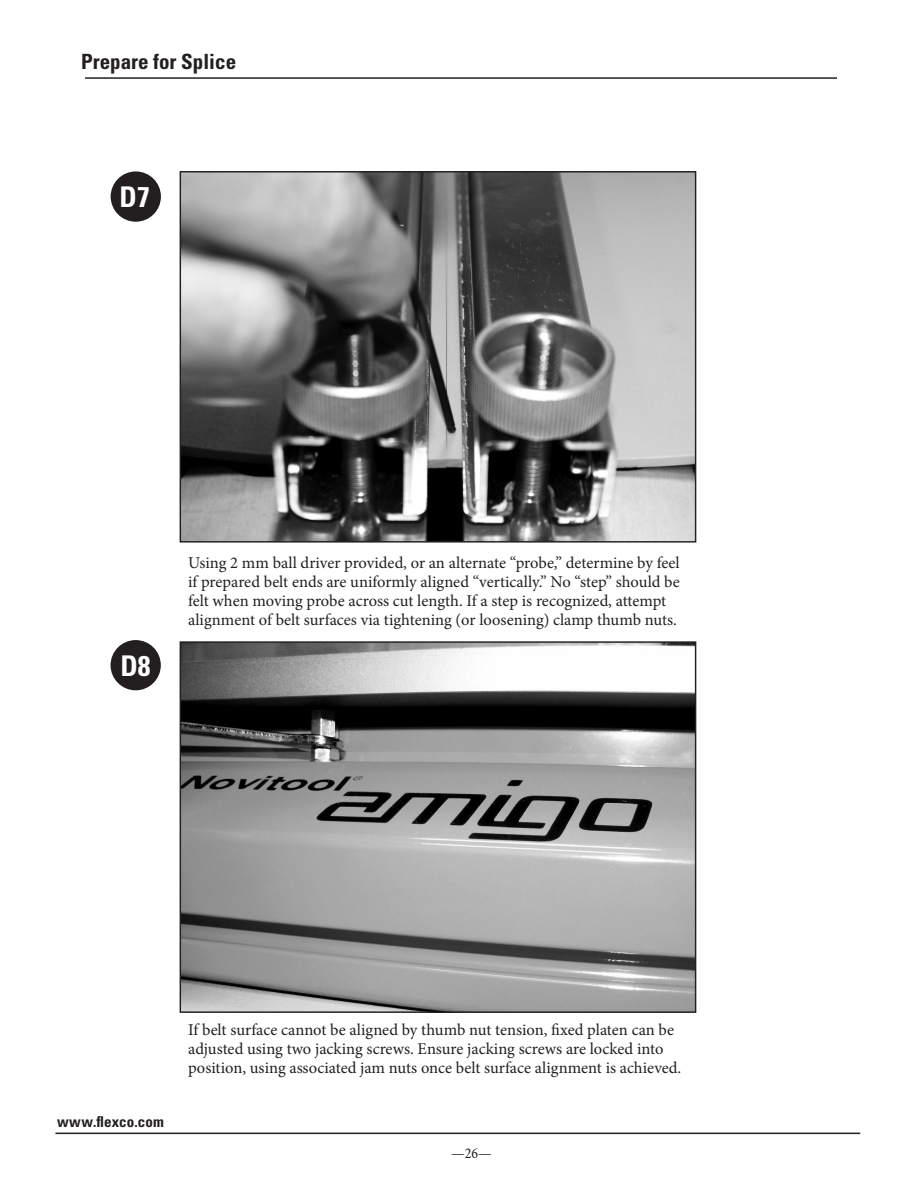
<style>
.page{position:relative;width:918px;height:1188px;background:#fff}
.page>*{position:absolute;margin:0;border:0;box-sizing:border-box;transform-origin:0 0}
.note_standalone{font:700 condensed 28.5px "Univers LT Std";color:#fff}
.SpreadHdr{font:700 condensed 21px "Univers LT Std";color:#231f20}
.bodycopy{font:16.5px/18.9px "Minion Pro";color:#231f20}
.t1{font:700 condensed 15px "Univers LT Std";letter-spacing:.01em;color:#231f20}
.t2{font:condensed 15px "Minion Pro";color:#231f20}
</style>
<div class="page">
<hr style="left:55px;top:1133px;width:805px;height:1px;background:#231f20">
<hr style="left:85px;top:77px;width:752px;height:2px;background:#231f20">
<div style="left:111px;top:640px;width:50px;height:50px;background:#231f20;border-radius:50%"></div>
<div style="left:111px;top:171px;width:50px;height:51px;background:#231f20;border-radius:50%"></div>
<img style="left:182px;top:173px;width:512px;height:368px">
<img style="left:182px;top:643px;width:512px;height:368px">
<p class="SpreadHdr" style="left:81px;top:49px;width:157px">Prepare for Splice</p>
<p class="note_standalone" style="left:120px;top:179px;width:32px">D7</p>
<p class="note_standalone" style="left:121px;top:648px;width:32px">D8</p>
<p class="bodycopy" style="left:188px;top:554px;width:493px">Using 2 mm ball driver provided, or an alternate “probe,” determine by feel if prepared belt ends are uniformly aligned “vertically.” No “step” should be felt when moving probe across cut length. If a step is recognized, attempt alignment of belt surfaces via tightening (or loosening) clamp thumb nuts.</p>
<p class="t1" style="left:57px;top:1112px;width:109px">www.flexco.com</p>
<p class="bodycopy" style="left:188px;top:1020px;width:495px">If belt surface cannot be aligned by thumb nut tension, fixed platen can be adjusted using two jacking screws. Ensure jacking screws are locked into position, using associated jam nuts once belt surface alignment is achieved.</p>
<p class="t2" style="left:451px;top:1144px;width:42px">—26—</p>
</div>
